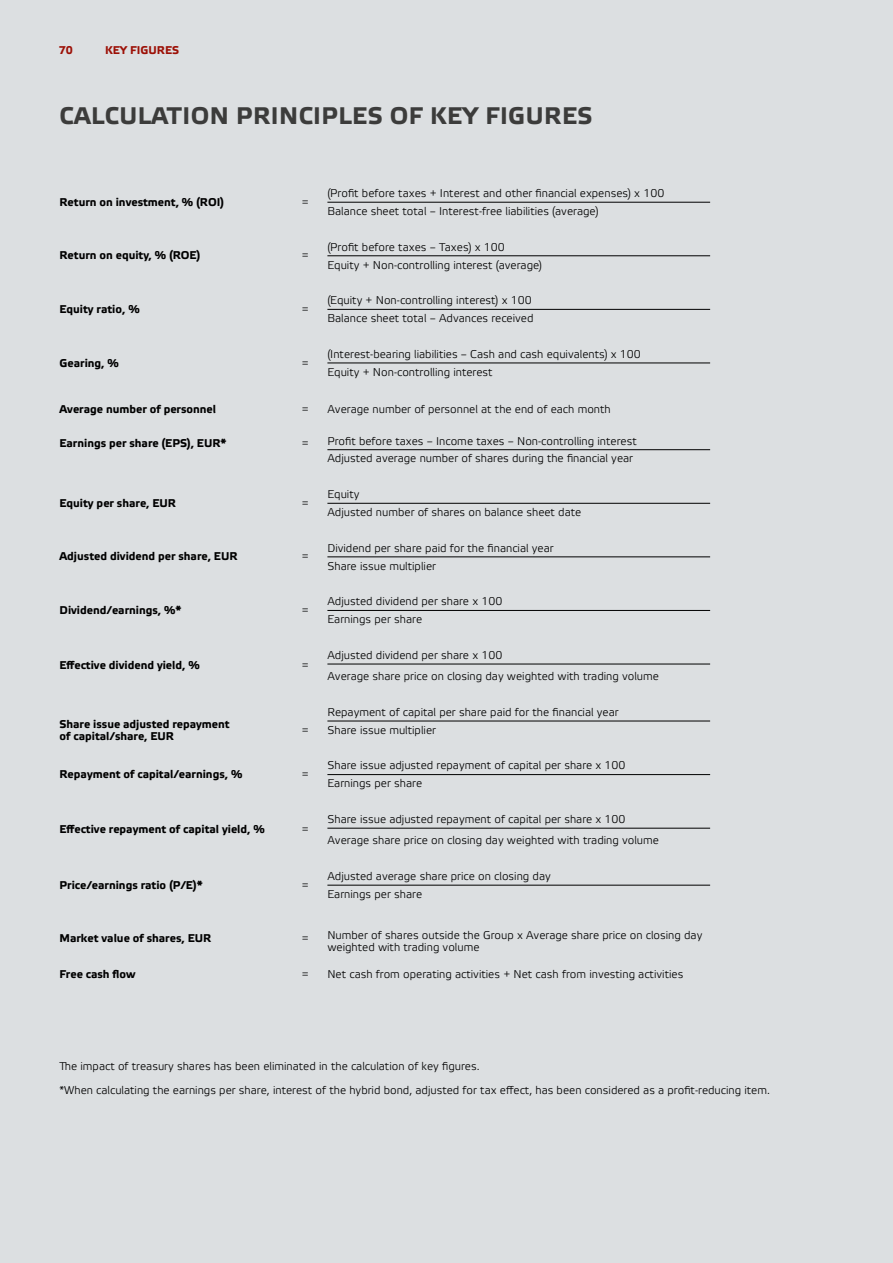
<style>
.page{position:relative;width:893px;height:1263px;background:#dcdfe1}
.page>*{position:absolute;margin:0;border:0;box-sizing:border-box;transform-origin:0 0}
.t1{font:700 24px "Etelka Text";letter-spacing:.02em;color:#3c3c3b}
.t2{font:300 11.25px/17.9px "Etelka";color:#000}
.t3{font:700 11.25px/12px "Etelka Text";color:#000}
.t4{font:700 11.25px "Etelka Text";color:#9c1006}
</style>
<div class="page">
<hr style="left:327px;top:202px;width:383px;height:1px;background:#000">
<hr style="left:327px;top:256px;width:383px;height:1px;background:#000">
<hr style="left:327px;top:309px;width:383px;height:1px;background:#000">
<hr style="left:327px;top:363px;width:383px;height:1px;background:#000">
<hr style="left:327px;top:449px;width:383px;height:1px;background:#000">
<hr style="left:327px;top:503px;width:383px;height:1px;background:#000">
<hr style="left:327px;top:557px;width:383px;height:1px;background:#000">
<hr style="left:327px;top:610px;width:383px;height:1px;background:#000">
<hr style="left:327px;top:664px;width:383px;height:1px;background:#000">
<hr style="left:327px;top:721px;width:383px;height:1px;background:#000">
<hr style="left:327px;top:774px;width:383px;height:1px;background:#000">
<hr style="left:327px;top:828px;width:383px;height:1px;background:#000">
<hr style="left:327px;top:885px;width:383px;height:1px;background:#000">
<p class="t4" style="left:59px;top:43px;width:16px">70</p>
<p class="t4" style="left:105px;top:43px;width:75px">KEY FIGURES</p>
<h1 class="t1" style="left:60px;top:100px;width:534px">CALCULATION PRINCIPLES OF KEY FIGURES</h1>
<p class="t3" style="left:60px;top:196px;width:166px">Return on investment, % (ROI)</p>
<p class="t2" style="left:302px;top:193px;width:8px">=</p>
<p class="t3" style="left:60px;top:250px;width:142px">Return on equity, % (ROE)</p>
<p class="t2" style="left:302px;top:247px;width:8px">=</p>
<p class="t3" style="left:60px;top:303px;width:82px">Equity ratio, %</p>
<p class="t2" style="left:302px;top:300px;width:8px">=</p>
<p class="t3" style="left:60px;top:357px;width:61px">Gearing, %</p>
<p class="t2" style="left:302px;top:354px;width:8px">=</p>
<p class="t2" style="left:327px;top:185px;width:338px">(Profit before taxes + Interest and other financial expenses) x 100<br>Balance sheet total – Interest-free liabilities (average)</p>
<p class="t2" style="left:327px;top:238px;width:216px">(Profit before taxes – Taxes) x 100<br>Equity + Non-controlling interest (average)</p>
<p class="t2" style="left:327px;top:292px;width:208px">(Equity + Non-controlling interest) x 100<br>Balance sheet total – Advances received</p>
<p class="t2" style="left:327px;top:345px;width:315px">(Interest-bearing liabilities – Cash and cash equivalents) x 100<br>Equity + Non-controlling interest</p>
<p class="t3" style="left:60px;top:403px;width:158px">Average number of personnel</p>
<p class="t2" style="left:302px;top:400px;width:8px">=</p>
<p class="t2" style="left:327px;top:400px;width:285px">Average number of personnel at the end of each month</p>
<p class="t3" style="left:60px;top:438px;width:168px">Earnings per share (EPS), EUR*</p>
<p class="t2" style="left:302px;top:435px;width:8px">=</p>
<p class="t2" style="left:327px;top:432px;width:311px">Profit before taxes – Income taxes – Non-controlling interest<br>Adjusted average number of shares during the financial year</p>
<p class="t3" style="left:60px;top:497px;width:118px">Equity per share, EUR</p>
<p class="t2" style="left:302px;top:494px;width:8px">=</p>
<p class="t2" style="left:327px;top:486px;width:255px">Equity<br>Adjusted number of shares on balance sheet date</p>
<p class="t3" style="left:60px;top:551px;width:179px">Adjusted dividend per share, EUR</p>
<p class="t2" style="left:302px;top:548px;width:8px">=</p>
<p class="t2" style="left:327px;top:539px;width:228px">Dividend per share paid for the financial year<br>Share issue multiplier</p>
<p class="t3" style="left:60px;top:604px;width:123px">Dividend/earnings, %*</p>
<p class="t2" style="left:302px;top:601px;width:8px">=</p>
<p class="t2" style="left:327px;top:593px;width:176px">Adjusted dividend per share x 100<br>Earnings per share</p>
<p class="t3" style="left:60px;top:660px;width:142px">Effective dividend yield, %</p>
<p class="t2" style="left:302px;top:657px;width:8px">=</p>
<p class="t2" style="left:327px;top:645px;width:333px;line-height:21.3px">Adjusted dividend per share x 100<br>Average share price on closing day weighted with trading volume</p>
<p class="t3" style="left:60px;top:718px;width:172px">Share issue adjusted repayment of capital/share, EUR</p>
<p class="t2" style="left:302px;top:721px;width:8px">=</p>
<p class="t2" style="left:327px;top:703px;width:293px">Repayment of capital per share paid for the financial year<br>Share issue multiplier</p>
<p class="t3" style="left:60px;top:768px;width:184px">Repayment of capital/earnings, %</p>
<p class="t2" style="left:302px;top:766px;width:8px">=</p>
<p class="t2" style="left:327px;top:757px;width:300px">Share issue adjusted repayment of capital per share x 100<br>Earnings per share</p>
<p class="t3" style="left:60px;top:824px;width:207px">Effective repayment of capital yield, %</p>
<p class="t2" style="left:302px;top:821px;width:8px">=</p>
<p class="t2" style="left:327px;top:809px;width:333px;line-height:21.3px">Share issue adjusted repayment of capital per share x 100<br>Average share price on closing day weighted with trading volume</p>
<p class="t3" style="left:60px;top:879px;width:145px">Price/earnings ratio (P/E)*</p>
<p class="t2" style="left:302px;top:876px;width:8px">=</p>
<p class="t2" style="left:327px;top:867px;width:225px">Adjusted average share price on closing day<br>Earnings per share</p>
<p class="t3" style="left:60px;top:933px;width:153px">Market value of shares, EUR</p>
<p class="t2" style="left:302px;top:930px;width:8px">=</p>
<p class="t2" style="left:327px;top:930px;width:376px;line-height:12px">Number of shares outside the Group x Average share price on closing day weighted with trading volume</p>
<p class="t3" style="left:60px;top:968px;width:78px">Free cash flow</p>
<p class="t2" style="left:302px;top:965px;width:8px">=</p>
<p class="t2" style="left:327px;top:965px;width:357px">Net cash from operating activities + Net cash from investing activities</p>
<p class="t2" style="left:60px;top:1054px;width:712px;line-height:24px">The impact of treasury shares has been eliminated in the calculation of key figures.<br>*When calculating the earnings per share, interest of the hybrid bond, adjusted for tax effect, has been considered as a profit-reducing item.</p>
</div>
